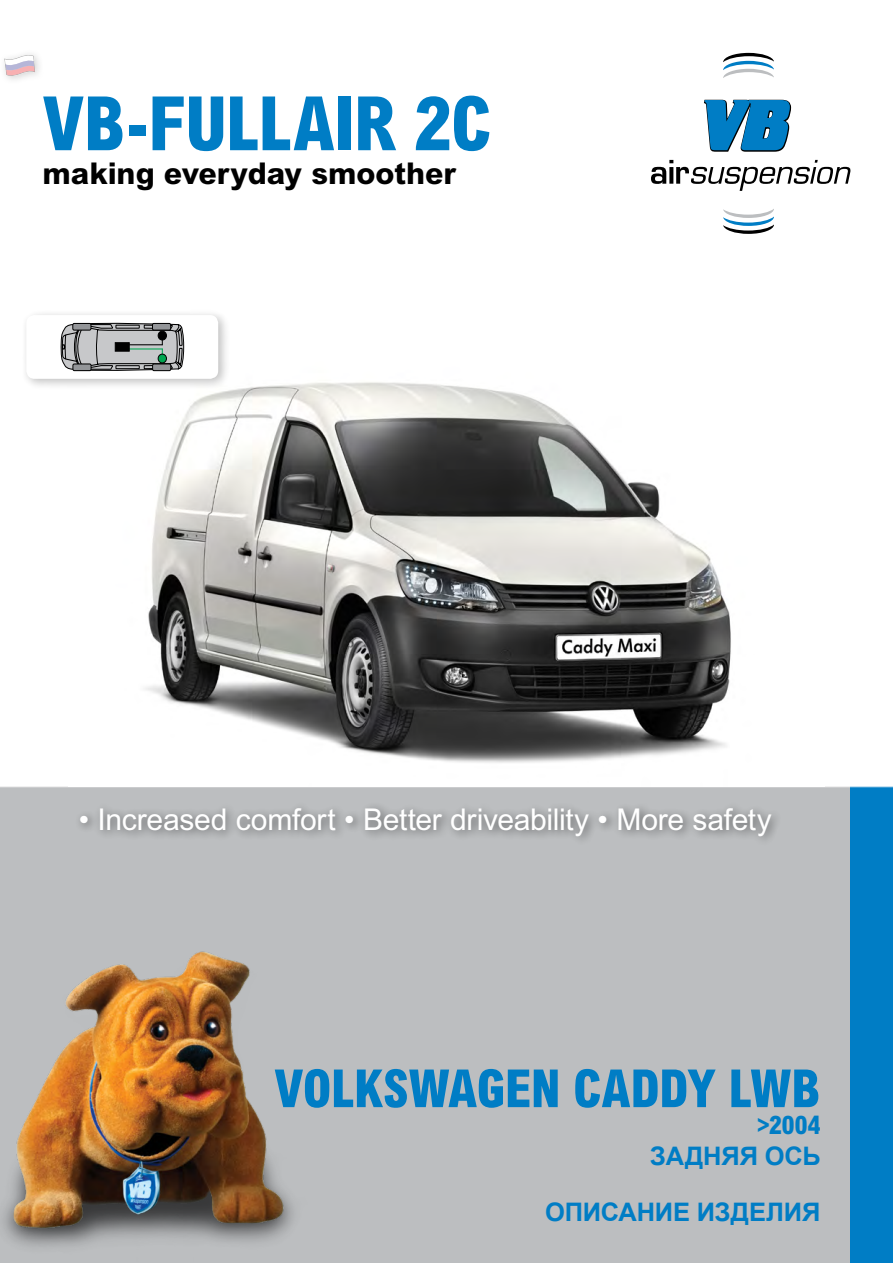
<style>
.page{position:relative;width:893px;height:1263px;background:#fff}
.page>*{position:absolute;margin:0;border:0;box-sizing:border-box;transform-origin:0 0}
.t1{font:800 condensed 75px "Arial MT Std";letter-spacing:-.01em;color:#007dc5}
.t2{font:800 condensed 52.5px "Arial MT Std";letter-spacing:-.01em;color:#007dc5}
.t3{font:30px "Arial MT Std";letter-spacing:-.01em;color:#fff}
.t4{font:800 30px "Arial MT Std";color:#000}
.t5{font:700 25.5px "Arial";letter-spacing:-.01em;color:#007dc5}
.t6{font:800 condensed 25.5px "Arial MT Std";color:#007dc5}
</style>
<div class="page">
<div style="left:0;top:787px;width:893px;height:476px;background:#bcbec0"></div>
<div style="left:850px;top:787px;width:43px;height:476px;background:#007dc5"></div>
<img style="left:3px;top:951px;width:291px;height:296px">
<svg style="left:723px;top:53px;width:51px;height:25px"></svg>
<svg style="left:723px;top:209px;width:51px;height:25px"></svg>
<svg style="left:651px;top:160px;width:200px;height:31px"></svg>
<svg style="left:704px;top:99px;width:88px;height:53px"></svg>
<div style="left:75px;top:801px;width:707px;height:46px;background:#000;opacity:.5"></div>
<img style="left:145px;top:382px;width:586px;height:381px">
<svg style="left:4px;top:54px;width:32px;height:23px"></svg>
<div style="left:19px;top:309px;width:211px;height:82px;background:#000;opacity:.5"></div>
<div style="left:26px;top:315px;width:192px;height:64px;background:#fff;border-radius:8px"></div>
<svg style="left:61px;top:322px;width:123px;height:50px;background:#9b9d9e"></svg>
<hr style="left:129px;top:344px;width:33px;height:1px;background:#000">
<hr style="left:129px;top:348px;width:33px;height:1px;background:#00a651">
<div style="left:158px;top:354px;width:8px;height:9px;background:#00a651;border-radius:50%"></div>
<div style="left:158px;top:354px;width:9px;height:9px;border:1px solid #000;border-radius:50%"></div>
<div style="left:115px;top:343px;width:14px;height:8px;background:#000"></div>
<h1 class="t1" style="left:43px;top:78px;width:451px">VB-FULLAIR 2C</h1>
<p class="t4" style="left:43px;top:155px;width:415px">making everyday smoother</p>
<p class="t3" style="left:79px;top:802px;width:694px">• Increased comfort • Better driveability • More safety</p>
<h2 class="t2" style="left:274px;top:1056px;width:548px">VOLKSWAGEN CADDY LWB</h2>
<p class="t6" style="left:757px;top:1109px;width:65px">&gt;2004</p>
<p class="t5" style="left:650px;top:1138px;width:172px">задняя ось</p>
<p class="t5" style="left:545px;top:1195px;width:277px">описание изделия</p>
</div>
